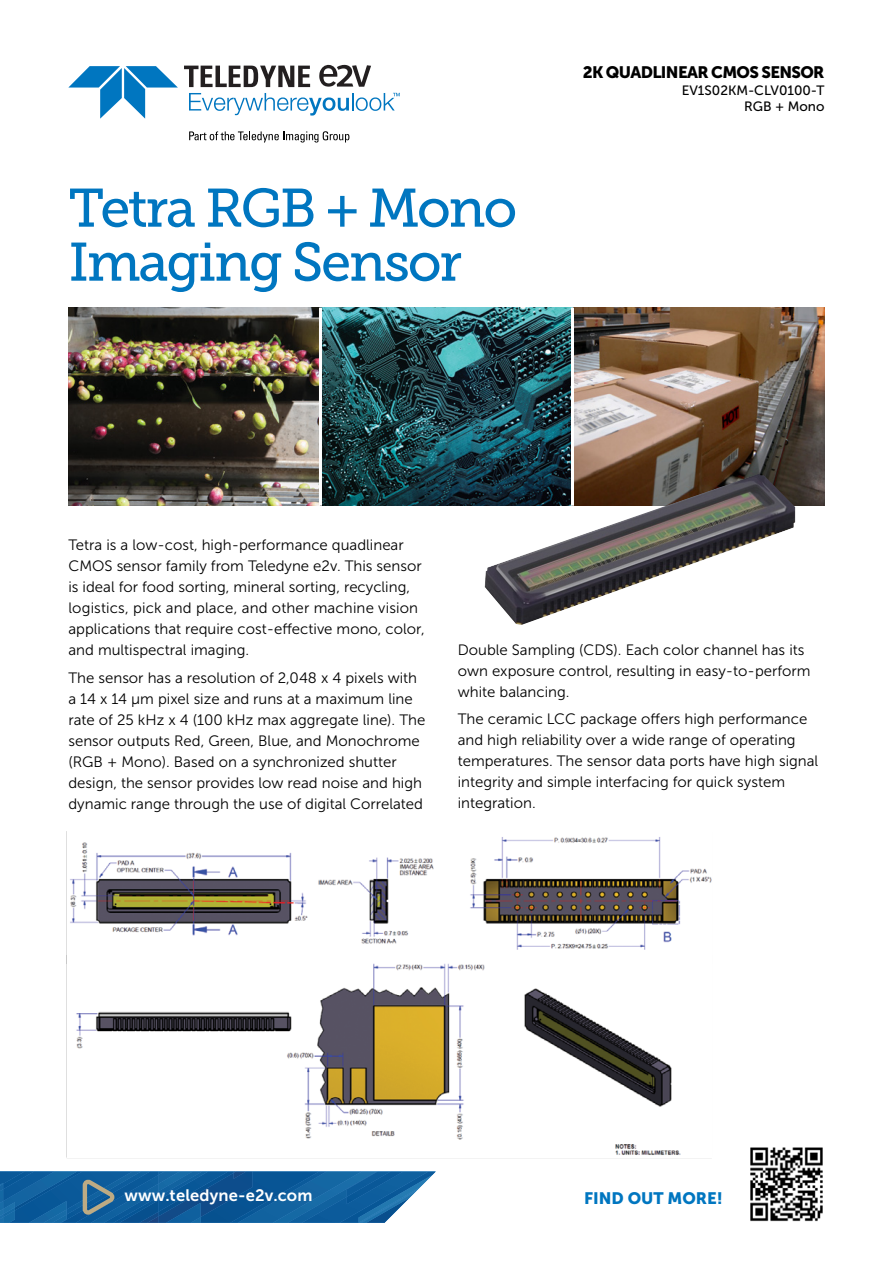
<style>
.page{position:relative;width:893px;height:1263px;background:#fff}
.page>*{position:absolute;margin:0;border:0;box-sizing:border-box;transform-origin:0 0}
.t1{font:54px/54px "Museo Slab 500";letter-spacing:-.04em;color:#0076c0}
.t2{font:16.5px "Museo Sans 900";letter-spacing:-.04em;color:#000}
.t3{font:16.5px "Museo Sans 700";letter-spacing:.01em;color:#fff}
.t4{font:16.5px "Museo Sans 900";color:#0076c0}
.t5{font:15px/21px "Museo Sans 300";color:#000}
.t6{font:13.5px/16px "Museo Sans 500";color:#000;text-align:right}
</style>
<div class="page">
<img style="left:68px;top:308px;width:756px;height:198px">
<hr style="left:319px;top:308px;width:3px;height:198px;background:#fff">
<hr style="left:571px;top:308px;width:3px;height:198px;background:#fff">
<img style="left:485px;top:474px;width:310px;height:151px">
<svg style="left:189px;top:131px;width:160px;height:11px"></svg>
<svg style="left:184px;top:66px;width:126px;height:21px"></svg>
<svg style="left:189px;top:93px;width:211px;height:23px"></svg>
<svg style="left:68px;top:66px;width:110px;height:53px"></svg>
<svg style="left:319px;top:65px;width:52px;height:22px"></svg>
<svg style="left:0;top:1171px;width:436px;height:52px;background:#2067a0"></svg>
<img style="left:66px;top:831px;width:646px;height:124px">
<img style="left:66px;top:955px;width:645px;height:204px">
<img style="left:750px;top:1147px;width:73px;height:75px">
<h1 class="t1" style="left:68px;top:181px;width:450px">Tetra RGB + Mono<br>Imaging Sensor</h1>
<p class="t2" style="left:583px;top:63px;width:243px">2K QUADLINEAR CMOS SENSOR</p>
<p class="t6" style="left:682px;top:82px;width:144px">EV1S02KM-CLV0100-T<br>RGB + Mono</p>
<p class="t5" style="left:68px;top:534px;width:358px">Tetra is a low-cost, high-performance quadlinear CMOS sensor family from Teledyne e2v. This sensor is ideal for food sorting, mineral sorting, recycling, logistics, pick and place, and other machine vision applications that require cost-effective mono, color, and multispectral imaging.</p>
<p class="t5" style="left:68px;top:667px;width:358px">The sensor has a resolution of 2,048 x 4 pixels with a 14 x 14 μm pixel size and runs at a maximum line rate of 25 kHz x 4 (100 kHz max aggregate line). The sensor outputs Red, Green, Blue, and Monochrome (RGB + Mono). Based on a synchronized shutter design, the sensor provides low read noise and high dynamic range through the use of digital Correlated</p>
<p class="t5" style="left:458px;top:639px;width:354px">Double Sampling (CDS). Each color channel has its own exposure control, resulting in easy-to-perform white balancing.</p>
<p class="t5" style="left:458px;top:709px;width:362px">The ceramic LCC package offers high performance and high reliability over a wide range of operating temperatures. The sensor data ports have high signal integrity and simple interfacing for quick system integration.</p>
<p class="t3" style="left:124px;top:1186px;width:190px">www.teledyne-e2v.com</p>
<p class="t4" style="left:584px;top:1189px;width:140px">FIND OUT MORE!</p>
</div>
